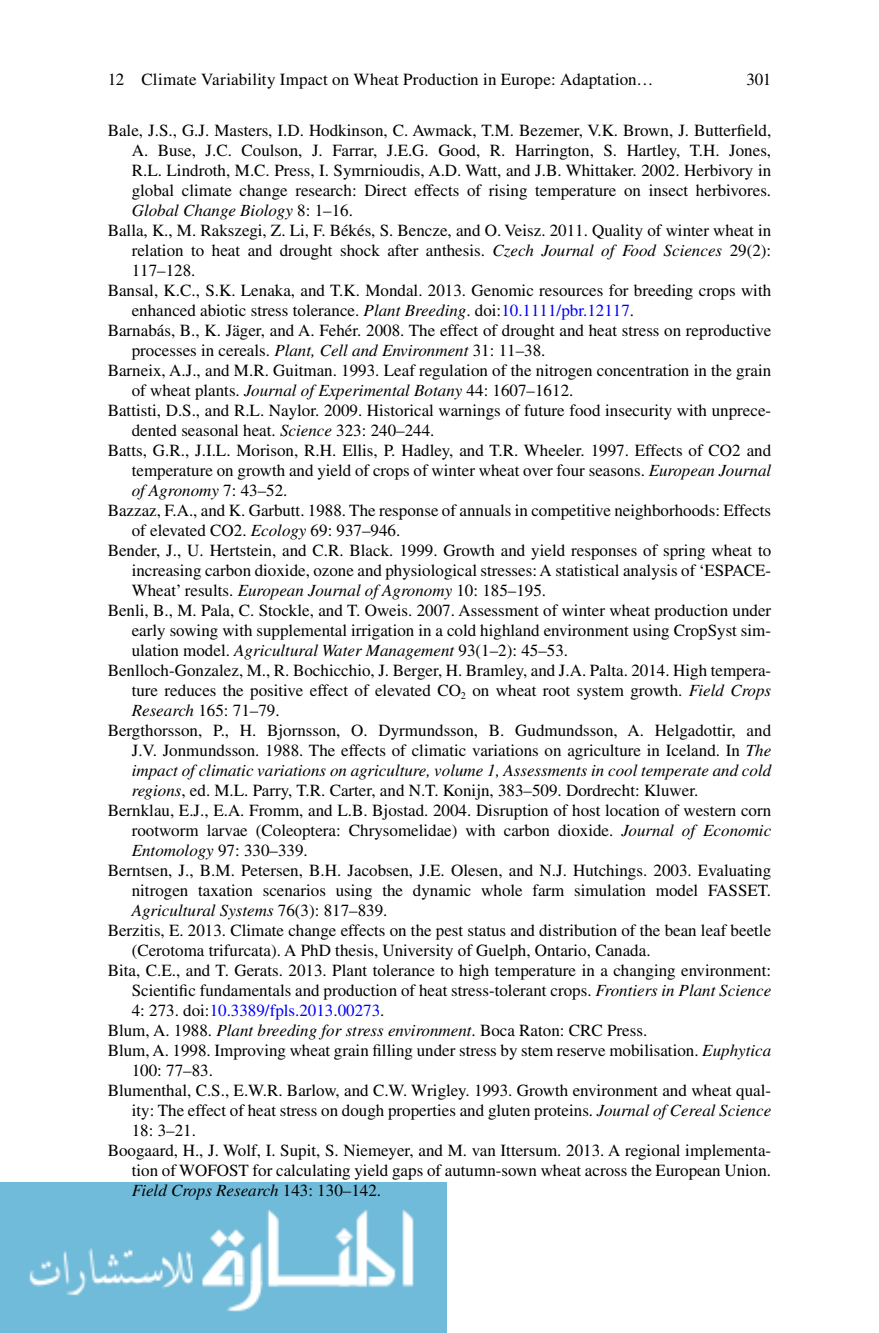
<style>
.page{position:relative;width:879px;height:1333px;background:#fff}
.page>*{position:absolute;margin:0;border:0;box-sizing:border-box;transform-origin:0 0}
.t1{font:17px/20px "Gwmgnr Plxpvy Wqyxlv Jvqfrd Times";color:#000;text-align:justify}
.t2{font:italic 17px "Bmrjwb Rvkcvd Fntljq Yfxjlw Times";color:#000}
.t3{font:17px "Gwmgnr Plxpvy Wqyxlv Jvqfrd Times";color:#0000fa}
.s1{font-family:"Gwmgnr Plxpvy Wqyxlv Jvqfrd Times";font-style:normal}
.s2{font-family:"Bmrjwb Rvkcvd Fntljq Yfxjlw Times";font-style:italic}
.s3{color:#0000fa}
.s4{color:#000}
</style>
<div class="page">
<img style="left:0;top:1182px;width:446px;height:150px">
<p class="t1" style="left:108px;top:71px;width:547px">12 Climate Variability Impact on Wheat Production in Europe: Adaptation…</p>
<p class="t1" style="left:746px;top:71px;width:26px">301</p>
<p class="t1" style="left:132px;top:121px;width:641px;text-indent:-24px">Bale, J.S., G.J. Masters, I.D. Hodkinson, C. Awmack, T.M. Bezemer, V.K. Brown, J. Butterfield, A. Buse, J.C. Coulson, J. Farrar, J.E.G. Good, R. Harrington, S. Hartley, T.H. Jones, R.L. Lindroth, M.C. Press, I. Symrnioudis, A.D. Watt, and J.B. Whittaker. 2002. Herbivory in global climate change research: Direct effects of rising temperature on insect herbivores.</p>
<p class="t2" style="left:132px;top:204px;width:223px">Global Change Biology <span class="s1">8: 1–16.</span></p>
<p class="t1" style="left:108px;top:222px;width:665px">Balla, K., M. Rakszegi, Z. Li, F. Békés, S. Bencze, and O. Veisz. 2011. Quality of winter wheat in</p>
<p class="t1" style="left:132px;top:242px;width:641px">relation to heat and drought shock after anthesis. <span class="s2">Czech Journal of Food Sciences</span> 29(2):</p>
<p class="t1" style="left:132px;top:262px;width:65px">117–128.</p>
<p class="t1" style="left:108px;top:282px;width:665px">Bansal, K.C., S.K. Lenaka, and T.K. Mondal. 2013. Genomic resources for breeding crops with</p>
<p class="t1" style="left:132px;top:302px;width:504px">enhanced abiotic stress tolerance. <span class="s2">Plant Breeding</span> . doi:<span class="s3">10.1111/pbr.12117</span>.</p>
<p class="t1" style="left:108px;top:321px;width:665px">Barnabás, B., K. Jäger, and A. Fehér. 2008. The effect of drought and heat stress on reproductive</p>
<p class="t1" style="left:132px;top:341px;width:415px">processes in cereals. <span class="s2">Plant, Cell and Environment</span> 31: 11–38.</p>
<p class="t1" style="left:108px;top:361px;width:665px">Barneix, A.J., and M.R. Guitman. 1993. Leaf regulation of the nitrogen concentration in the grain</p>
<p class="t1" style="left:132px;top:381px;width:443px">of wheat plants. <span class="s2">Journal of Experimental Botany</span> 44: 1607–1612.</p>
<p class="t1" style="left:108px;top:402px;width:665px">Battisti, D.S., and R.L. Naylor. 2009. Historical warnings of future food insecurity with unprece-</p>
<p class="t1" style="left:132px;top:422px;width:304px">dented seasonal heat. <span class="s2">Science</span> 323: 240–244.</p>
<p class="t1" style="left:108px;top:442px;width:665px">Batts, G.R., J.I.L. Morison, R.H. Ellis, P. Hadley, and T.R. Wheeler. 1997. Effects of CO2 and</p>
<p class="t1" style="left:132px;top:462px;width:641px">temperature on growth and yield of crops of winter wheat over four seasons. <span class="s2">European Journal</span></p>
<p class="t2" style="left:132px;top:484px;width:157px">of Agronomy <span class="s1">7: 43–52.</span></p>
<p class="t1" style="left:108px;top:502px;width:665px">Bazzaz, F.A., and K. Garbutt. 1988. The response of annuals in competitive neighborhoods: Effects</p>
<p class="t1" style="left:132px;top:522px;width:270px">of elevated CO2. <span class="s2">Ecology</span> 69: 937–946.</p>
<p class="t1" style="left:108px;top:542px;width:665px">Bender, J., U. Hertstein, and C.R. Black. 1999. Growth and yield responses of spring wheat to</p>
<p class="t1" style="left:132px;top:562px;width:641px">increasing carbon dioxide, ozone and physiological stresses: A statistical analysis of ‘ESPACE-</p>
<p class="t1" style="left:132px;top:582px;width:416px">Wheat’ results. <span class="s2">European Journal of Agronomy</span> 10: 185–195.</p>
<p class="t1" style="left:108px;top:602px;width:665px">Benli, B., M. Pala, C. Stockle, and T. Oweis. 2007. Assessment of winter wheat production under</p>
<p class="t1" style="left:132px;top:622px;width:641px">early sowing with supplemental irrigation in a cold highland environment using CropSyst sim-</p>
<p class="t1" style="left:132px;top:642px;width:438px">ulation model. <span class="s2">Agricultural Water Management</span> 93(1–2): 45–53.</p>
<p class="t1" style="left:108px;top:662px;width:665px">Benlloch-Gonzalez, M., R. Bochicchio, J. Berger, H. Bramley, and J.A. Palta. 2014. High tempera-</p>
<p class="t1" style="left:132px;top:682px;width:641px">ture reduces the positive effect of elevated CO <sub>2</sub> on wheat root system growth. <span class="s2">Field Crops</span></p>
<p class="t1" style="left:132px;top:701px;width:149px"><span class="s2">Research</span> 165: 71–79.</p>
<p class="t1" style="left:108px;top:721px;width:665px">Bergthorsson, P., H. Bjornsson, O. Dyrmundsson, B. Gudmundsson, A. Helgadottir, and</p>
<p class="t1" style="left:132px;top:741px;width:641px">J.V. Jonmundsson. 1988. The effects of climatic variations on agriculture in Iceland. In <span class="s2">The</span></p>
<p class="t2" style="left:132px;top:764px;width:641px">impact of climatic variations on agriculture, volume 1, Assessments in cool temperate and cold</p>
<p class="t1" style="left:132px;top:782px;width:568px"><span class="s2">regions</span> , ed. M.L. Parry, T.R. Carter, and N.T. Konijn, 383–509. Dordrecht: Kluwer.</p>
<p class="t1" style="left:108px;top:802px;width:665px">Bernklau, E.J., E.A. Fromm, and L.B. Bjostad. 2004. Disruption of host location of western corn</p>
<p class="t1" style="left:132px;top:822px;width:641px">rootworm larvae (Coleoptera: Chrysomelidae) with carbon dioxide. <span class="s2">Journal of Economic</span></p>
<p class="t1" style="left:132px;top:842px;width:177px"><span class="s2">Entomology</span> 97: 330–339.</p>
<p class="t1" style="left:108px;top:862px;width:665px">Berntsen, J., B.M. Petersen, B.H. Jacobsen, J.E. Olesen, and N.J. Hutchings. 2003. Evaluating</p>
<p class="t1" style="left:132px;top:882px;width:641px">nitrogen taxation scenarios using the dynamic whole farm simulation model FASSET.</p>
<p class="t2" style="left:132px;top:904px;width:257px">Agricultural Systems <span class="s1">76(3): 817–839.</span></p>
<p class="t1" style="left:108px;top:922px;width:665px">Berzitis, E. 2013. Climate change effects on the pest status and distribution of the bean leaf beetle</p>
<p class="t1" style="left:132px;top:942px;width:520px">(Cerotoma trifurcata). A PhD thesis, University of Guelph, Ontario, Canada.</p>
<p class="t1" style="left:108px;top:962px;width:665px">Bita, C.E., and T. Gerats. 2013. Plant tolerance to high temperature in a changing environment:</p>
<p class="t1" style="left:132px;top:982px;width:641px">Scientific fundamentals and production of heat stress-tolerant crops. <span class="s2">Frontiers in Plant Science</span></p>
<p class="t3" style="left:132px;top:1004px;width:254px"><span class="s4">4: 273. doi:</span>10.3389/fpls.2013.00273<span class="s4">.</span></p>
<p class="t2" style="left:108px;top:1024px;width:541px"><span class="s1">Blum, A. 1988.</span> Plant breeding for stress environment <span class="s1">. Boca Raton: CRC Press.</span></p>
<p class="t1" style="left:108px;top:1041px;width:665px">Blum, A. 1998. Improving wheat grain filling under stress by stem reserve mobilisation. <span class="s2">Euphytica</span></p>
<p class="t1" style="left:132px;top:1061px;width:83px">100: 77–83.</p>
<p class="t1" style="left:108px;top:1081px;width:665px">Blumenthal, C.S., E.W.R. Barlow, and C.W. Wrigley. 1993. Growth environment and wheat qual-</p>
<p class="t1" style="left:132px;top:1102px;width:641px">ity: The effect of heat stress on dough properties and gluten proteins. <span class="s2">Journal of Cereal Science</span></p>
<p class="t1" style="left:132px;top:1122px;width:66px">18: 3–21.</p>
<p class="t1" style="left:108px;top:1142px;width:665px">Boogaard, H., J. Wolf, I. Supit, S. Niemeyer, and M. van Ittersum. 2013. A regional implementa-</p>
<p class="t1" style="left:132px;top:1162px;width:641px">tion of WOFOST for calculating yield gaps of autumn-sown wheat across the European Union.</p>
<p class="t2" style="left:132px;top:1184px;width:251px">Field Crops Research <span class="s1">143: 130–142.</span></p>
</div>
